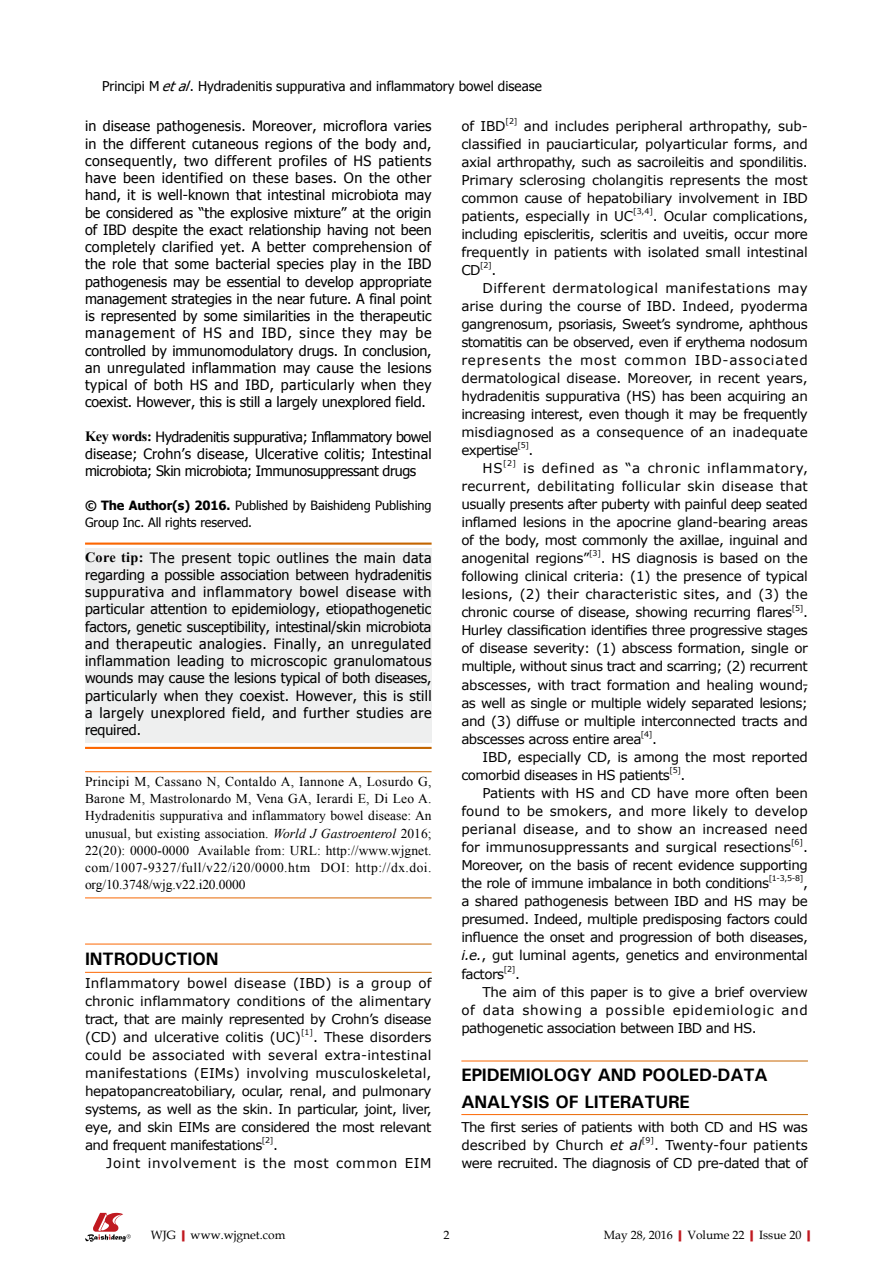
<style>
.page{position:relative;width:893px;height:1263px;background:#fff}
.page>*{position:absolute;margin:0;border:0;box-sizing:border-box;transform-origin:0 0}
.t1{font:700 18px/27px "Univers";letter-spacing:-.01em;color:#000}
.t2{font:14.25px/17.2px "Tahoma";letter-spacing:-.005em;color:#000;text-align:justify}
.t3{font:13.5px/18px "Verdana";letter-spacing:-.015em;color:#000;text-align:justify}
.t4{font:13.5px/17.2px "Times New Roman";letter-spacing:.035em;color:#000;text-align:justify}
.t5{font:13.5px/18px "Verdana";letter-spacing:-.04em;color:#000;text-align:right}
.t6{font:13.5px "Tahoma";color:#000}
.t7{font:13.5px/18px "Verdana";letter-spacing:-.035em;color:#000}
.t8{font:13.5px "Verdana";letter-spacing:-.05em;color:#000}
.t9{font:13.5px "Verdana";letter-spacing:.03em;color:#000}
.t10{font:13.5px "Verdana";letter-spacing:.01em;color:#000}
.t11{font:13.5px "Verdana";letter-spacing:.005em;color:#000}
.t12{font:13.5px "Verdana";letter-spacing:.05em;color:#000}
.t13{font:13.5px "Verdana";letter-spacing:.06em;color:#000}
.t14{font:13.5px/18px "Verdana";letter-spacing:.045em;color:#000}
.t15{font:12.75px/17.2px "Tahoma";letter-spacing:-.005em;color:#000}
.t16{font:12px "Book Antiqua";color:#000}
.t17{font:7.8px "Verdana";color:#000}
.s1{font-style:italic}
.s2{font-family:"Times New Roman";font-weight:700}
.s3{font-weight:700}
.s4{font-weight:700;color:#c01920}
</style>
<div class="page">
<div style="left:85px;top:549px;width:347px;height:194px;background:#eeefef"></div>
<svg style="left:85px;top:1213px;width:46px;height:29px"></svg>
<p class="t6" style="left:102px;top:77px;width:441px">Principi M <span class="s1">etal</span>. Hydradenitis suppurativa and inflammatory bowel disease</p>
<p class="t2" style="left:85px;top:117px;width:348px">in disease pathogenesis. Moreover, microflora varies in the different cutaneous regions of the body and, consequently, two different profiles of HS patients have been identified on these bases. On the other hand, it is well-known that intestinal microbiota may be considered as “the explosive mixture” at the origin of IBD despite the exact relationship having not been completely clarified yet. A better comprehension of the role that some bacterial species play in the IBD pathogenesis may be essential to develop appropriate management strategies in the near future. A final point is represented by some similarities in the therapeutic management of HS and IBD, since they may be controlled by immunomodulatory drugs. In conclusion, an unregulated inflammation may cause the lesions typical of both HS and IBD, particularly when they coexist. However, this is still a largely unexplored field.</p>
<p class="t2" style="left:85px;top:427px;width:348px"><span class="s2">Key words:</span> hydradenitis suppurativa; inflammatory bowel disease; Crohn’s disease, ulcerative colitis; intestinal microbiota; skin microbiota; immunosuppressant drugs</p>
<p class="t15" style="left:85px;top:496px;width:348px"><span class="s3">© The Author(s) 2016.</span> Published by Baishideng Publishing<br>Group Inc. All rights reserved.</p>
<p class="t2" style="left:85px;top:548px;width:348px"><span class="s2">Core tip:</span> The present topic outlines the main data regarding a possible association between hydradenitis suppurativa and inflammatory bowel disease with particular attention to epidemiology, etiopathogenetic factors, genetic susceptibility, intestinal/skin microbiota and therapeutic analogies. Finally, an unregulated inflammation leading to microscopic granulomatous wounds may cause the lesions typical of both diseases, particularly when they coexist. However, this is still a largely unexplored field, and further studies are required.</p>
<p class="t4" style="left:85px;top:772px;width:348px">Principi M, Cassano N, Contaldo A, Iannone A, Losurdo G, Barone M, Mastrolonardo M, Vena GA, Ierardi E, Di Leo A.<br>Hydradenitis suppurativa and inflammatory bowel disease: An unusual, but existing association. <span class="s1">World J Gastroenterol</span> 2016; 22(20): 0000-0000 Available from: URL: http://www.wjgnet. com/1007-9327/full/v22/i20/0000.htm DOI: http://dx.doi. org/10.3748/wjg.v22.i20.0000</p>
<h1 class="t1" style="left:85px;top:944px;width:135px">INTRODUCTION</h1>
<p class="t3" style="left:85px;top:974px;width:348px">Inflammatory bowel disease (IBD) is a group of chronic inflammatory conditions of the alimentary tract, that are mainly represented by Crohn’s disease (CD) and ulcerative colitis (UC)</p>
<p class="t17" style="left:301px;top:1027px;width:14px">[1]</p>
<p class="t3" style="left:85px;top:1028px;width:348px;text-indent:228px">. These disorders could be associated with several extra-intestinal manifestations (EIMs) involving musculoskeletal, hepatopancreatobiliary, ocular, renal, and pulmonary systems, as well as the skin. In particular, joint, liver, eye, and skin EIMs are considered the most relevant and frequent manifestations</p>
<p class="t17" style="left:262px;top:1135px;width:13px">[2]</p>
<p class="t14" style="left:106px;top:1136px;width:327px;text-indent:167px">.<br>Joint involvement is the most common EIM</p>
<p class="t3" style="left:461px;top:117px;width:46px">of IBD</p>
<p class="t17" style="left:505px;top:116px;width:14px">[2]</p>
<p class="t3" style="left:461px;top:117px;width:348px;text-align:left;text-indent:62px">and includes peripheral arthropathy, sub&shy;classified in pauciarticular, polyarticular forms, and axial arthropathy, such as sacroileitis and spondilitis.<br>Primary sclerosing cholangitis represents the most common cause of hepatobiliary involvement in IBD patients, especially in UC</p>
<p class="t17" style="left:633px;top:206px;width:21px">[3,4]</p>
<p class="t3" style="left:461px;top:207px;width:348px;text-indent:191px">. Ocular complications, including episcleritis, scleritis and uveitis, occur more frequently in patients with isolated small intestinal CD</p>
<p class="t17" style="left:480px;top:260px;width:13px">[2]</p>
<p class="t3" style="left:491px;top:261px;width:6px">.</p>
<p class="t9" style="left:483px;top:279px;width:327px">Different dermatological manifestations may</p>
<p class="t3" style="left:461px;top:297px;width:348px">arise during the course of IBD. Indeed, pyoderma</p>
<p class="t5" style="left:461px;top:315px;width:348px">gangrenosum, psoriasis, Sweet’s syndrome, aphthous</p>
<p class="t8" style="left:461px;top:333px;width:348px">stomatitis can be observed, even if erythema nodosum</p>
<p class="t13" style="left:461px;top:351px;width:348px">represents the most common IBD-associated</p>
<p class="t3" style="left:461px;top:369px;width:348px">dermatological disease. Moreover, in recent years,</p>
<p class="t3" style="left:461px;top:387px;width:348px">hydradenitis suppurativa (HS) has been acquiring an</p>
<p class="t5" style="left:461px;top:405px;width:348px">increasing interest, even though it may be frequently</p>
<p class="t3" style="left:461px;top:423px;width:348px">misdiagnosed as a consequence of an inadequate</p>
<p class="t8" style="left:461px;top:441px;width:58px">expertise</p>
<p class="t17" style="left:518px;top:440px;width:13px">[5]</p>
<p class="t3" style="left:529px;top:441px;width:6px">.</p>
<p class="t3" style="left:483px;top:459px;width:21px">HS</p>
<p class="t17" style="left:503px;top:458px;width:14px">[2]</p>
<p class="t3" style="left:461px;top:459px;width:348px;text-indent:62px">is defined as “a chronic inflammatory, recurrent, debilitating follicular skin disease that usually presents after puberty with painful deep seated inflamed lesions in the apocrine gland-bearing areas of the body, most commonly the axillae, inguinal and anogenital regions”</p>
<p class="t17" style="left:589px;top:548px;width:13px">[3]</p>
<p class="t3" style="left:461px;top:549px;width:348px;text-indent:140px">. HS diagnosis is based on the following clinical criteria: (1) the presence of typical lesions, (2) their characteristic sites, and (3) the chronic course of disease, showing recurring flares</p>
<p class="t17" style="left:792px;top:602px;width:13px">[5]</p>
<p class="t3" style="left:461px;top:603px;width:348px;text-indent:342px">.<br>Hurley classification identifies three progressive stages of disease severity: (1) abscess formation, single or multiple, without sinus tract and scarring; (2) recurrent abscesses, with tract formation and healing wound, as well as single or multiple widely separated lesions; and (3) diffuse or multiple interconnected tracts and abscesses across entire area</p>
<p class="t17" style="left:641px;top:729px;width:13px">[4]</p>
<p class="t3" style="left:652px;top:730px;width:6px">.</p>
<p class="t3" style="left:483px;top:748px;width:327px">IBD, especially CD, is among the most reported</p>
<p class="t5" style="left:461px;top:766px;width:210px">comorbid diseases in HS patients</p>
<p class="t17" style="left:669px;top:765px;width:13px">[5]</p>
<p class="t3" style="left:681px;top:766px;width:6px">.</p>
<p class="t3" style="left:483px;top:784px;width:327px">Patients with HS and CD have more often been</p>
<p class="t11" style="left:461px;top:802px;width:348px">found to be smokers, and more likely to develop</p>
<p class="t10" style="left:461px;top:820px;width:348px">perianal disease, and to show an increased need</p>
<p class="t3" style="left:461px;top:838px;width:331px">for immunosuppressants and surgical resections</p>
<p class="t17" style="left:791px;top:837px;width:14px">[6]</p>
<p class="t3" style="left:461px;top:838px;width:348px;text-indent:342px">.<br>Moreover, on the basis of recent evidence supporting the role of immune imbalance in both conditions</p>
<p class="t17" style="left:769px;top:873px;width:36px">[1-3,5-8]</p>
<p class="t3" style="left:461px;top:874px;width:348px;text-indent:342px">, a shared pathogenesis between IBD and HS may be presumed. Indeed, multiple predisposing factors could influence the onset and progression of both diseases, <span class="s1">i.e.</span>, gut luminal agents, genetics and environmental factors</p>
<p class="t17" style="left:504px;top:963px;width:13px">[2]</p>
<p class="t3" style="left:515px;top:964px;width:6px">.</p>
<p class="t3" style="left:483px;top:982px;width:327px">The aim of this paper is to give a brief overview</p>
<p class="t12" style="left:461px;top:1000px;width:348px">of data showing a possible epidemiologic and</p>
<p class="t5" style="left:461px;top:1018px;width:297px">pathogenetic association between IBD and HS.</p>
<h1 class="t1" style="left:461px;top:1061px;width:308px">EPIDEMIOLOGY AND POOLED-DATA<br>ANALYSIS OF LITERATURE</h1>
<p class="t7" style="left:461px;top:1117px;width:348px">The first series of patients with both CD and HS was described by Church <span class="s1">et al</span></p>
<p class="t17" style="left:642px;top:1134px;width:14px">[9]</p>
<p class="t5" style="left:461px;top:1135px;width:348px">. Twenty-four patients<br>were recruited. The diagnosis of CD pre-dated that of</p>
<p class="t16" style="left:151px;top:1226px;width:136px">WJG<span class="s4">|</span>www.wjgnet.com</p>
<p class="t16" style="left:604px;top:1226px;width:214px">May 28, 2016<span class="s4">|</span>Volume 22<span class="s4">|</span>Issue 20<span class="s4">|</span></p>
</div>
